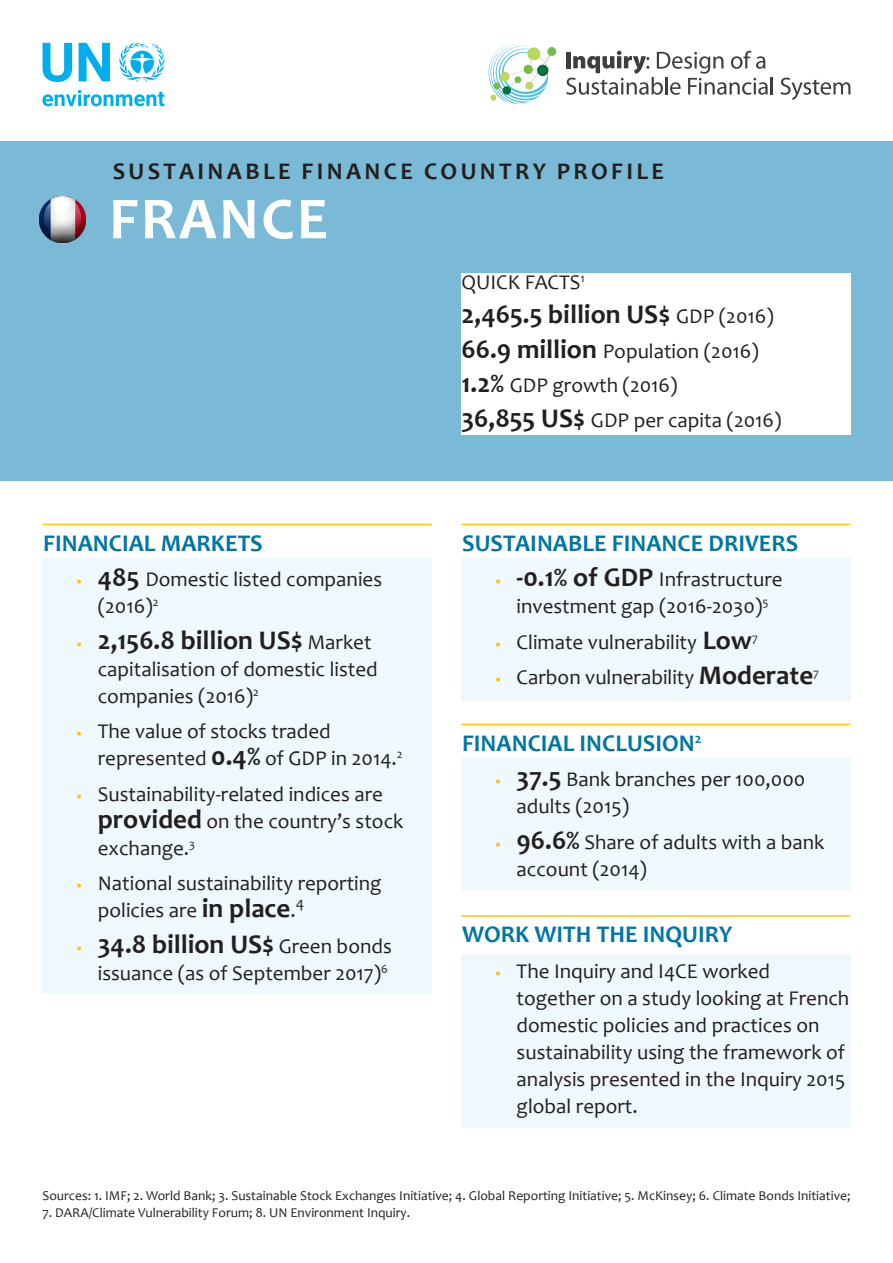
<style>
.page{position:relative;width:893px;height:1263px;background:#fff}
.page>*{position:absolute;margin:0;border:0;box-sizing:border-box;transform-origin:0 0}
.country_title{font:700 60px "Candara";letter-spacing:.04em;color:#fff}
.quick_facts{font:700 27px "Candara";color:#231f20}
.main_titles{font:700 24px "Candara";color:#0076a3}
.subtitle{font:700 24px "Candara";letter-spacing:.14em;color:#231f20}
.quick_facts-2{font:21px/27px "Candara";color:#231f20}
.source{font:13.5px "Candara";color:#231f20}
.s1{color:#fbc30d}
.s2{font-weight:700;font-size:27px}
.s3{font-weight:400;font-size:21px}
</style>
<div class="page">
<svg style="left:566px;top:51px;width:207px;height:44px"></svg>
<svg style="left:781px;top:78px;width:69px;height:22px"></svg>
<svg style="left:489px;top:43px;width:68px;height:61px"></svg>
<svg style="left:119px;top:43px;width:46px;height:39px"></svg>
<svg style="left:43px;top:43px;width:29px;height:39px"></svg>
<svg style="left:79px;top:43px;width:31px;height:38px"></svg>
<svg style="left:43px;top:90px;width:121px;height:16px"></svg>
<div style="left:0;top:141px;width:893px;height:339px;background:#7abad6"></div>
<img style="left:38px;top:195px;width:49px;height:49px">
<div style="left:462px;top:274px;width:389px;height:161px;background:#fff"></div>
<hr style="left:43px;top:524px;width:389px;height:1px;background:#fbc30d">
<div style="left:43px;top:558px;width:389px;height:69px;background:#eef8fd"></div>
<div style="left:43px;top:621px;width:389px;height:96px;background:#eef8fd"></div>
<div style="left:43px;top:714px;width:389px;height:67px;background:#eef8fd"></div>
<div style="left:43px;top:777px;width:389px;height:92px;background:#eef8fd"></div>
<div style="left:43px;top:866px;width:389px;height:67px;background:#eef8fd"></div>
<div style="left:43px;top:925px;width:389px;height:69px;background:#eef8fd"></div>
<hr style="left:461px;top:524px;width:389px;height:1px;background:#fbc30d">
<div style="left:461px;top:558px;width:389px;height:69px;background:#eef8fd"></div>
<div style="left:461px;top:621px;width:389px;height:44px;background:#eef8fd"></div>
<div style="left:461px;top:656px;width:389px;height:44px;background:#eef8fd"></div>
<hr style="left:461px;top:724px;width:389px;height:1px;background:#fbc30d">
<div style="left:461px;top:758px;width:389px;height:69px;background:#eef8fd"></div>
<div style="left:461px;top:821px;width:389px;height:69px;background:#eef8fd"></div>
<hr style="left:461px;top:915px;width:389px;height:2px;background:#fbc30d">
<div style="left:461px;top:954px;width:389px;height:173px;background:#eef8fd"></div>
<p class="subtitle" style="left:113px;top:156px;width:553px">SUSTAINABLE FINANCE COUNTRY PROFILE</p>
<p class="country_title" style="left:109px;top:181px;width:221px">FRANCE</p>
<p class="main_titles" style="left:43px;top:528px;width:221px">FINANCIAL MARKETS</p>
<p class="quick_facts-2" style="left:98px;top:566px;width:286px;text-indent:-21px"><span class="s1">▪</span> <span class="s2">485</span> Domestic listed companies (2016)<sup>2</sup></p>
<p class="quick_facts" style="left:77px;top:623px;width:297px"><span class="s1">▪</span> 2,156.8 billion US$ <span class="s3">Market</span></p>
<p class="quick_facts-2" style="left:98px;top:655px;width:281px">capitalisation of domestic listed companies (2016)<sup>2</sup></p>
<p class="quick_facts-2" style="left:98px;top:718px;width:306px;text-indent:-21px"><span class="s1">▪</span> The value of stocks traded represented <span class="s2">0.4%</span> of GDP in 2014.<sup>2</sup></p>
<p class="quick_facts-2" style="left:98px;top:780px;width:307px;text-indent:-21px"><span class="s1">▪</span> Sustainability-related indices are <span class="s2">provided</span> on the country’s stock exchange.<sup>3</sup></p>
<p class="quick_facts-2" style="left:98px;top:870px;width:285px;text-indent:-21px"><span class="s1">▪</span> National sustainability reporting policies are <span class="s2">in place</span>.<sup>4</sup></p>
<p class="quick_facts" style="left:77px;top:927px;width:317px"><span class="s1">▪</span> 34.8 billion US$ <span class="s3">Green bonds</span></p>
<p class="quick_facts-2" style="left:98px;top:959px;width:292px">issuance (as of September 2017)<sup>6</sup></p>
<p class="quick_facts-2" style="left:462px;top:268px;width:125px">QUICK FACTS<sup>1</sup></p>
<p class="quick_facts" style="left:462px;top:298px;width:314px">2,465.5 billion US$ <span class="s3">GDP (2016)</span></p>
<p class="quick_facts-2" style="left:462px;top:337px;width:299px"><span class="s2">66.9 million</span> Population (2016)</p>
<p class="quick_facts-2" style="left:462px;top:372px;width:218px"><span class="s2">1.2%</span> GDP growth (2016)</p>
<p class="quick_facts-2" style="left:462px;top:406px;width:322px"><span class="s2">36,855 US$</span> GDP per capita (2016)</p>
<p class="main_titles" style="left:462px;top:528px;width:338px">SUSTAINABLE FINANCE DRIVERS</p>
<p class="quick_facts-2" style="left:495px;top:566px;width:289px;text-align:center"><span class="s1">▪</span> <span class="s2">-0.1% of GDP</span> Infrastructure investment gap (2016-2030)<sup>5</sup></p>
<p class="quick_facts-2" style="left:495px;top:628px;width:264px"><span class="s1">▪</span> Climate vulnerability <span class="s2">Low</span><sup>7</sup></p>
<p class="quick_facts-2" style="left:495px;top:664px;width:325px"><span class="s1">▪</span> Carbon vulnerability <span class="s2">Moderate</span><sup>7</sup></p>
<p class="main_titles" style="left:462px;top:728px;width:241px">FINANCIAL INCLUSION<sup>2</sup></p>
<p class="quick_facts-2" style="left:517px;top:766px;width:290px;text-indent:-21px"><span class="s1">▪</span> <span class="s2">37.5</span> Bank branches per 100,000 adults (2015)</p>
<p class="quick_facts-2" style="left:517px;top:828px;width:309px;text-indent:-21px"><span class="s1">▪</span> <span class="s2">96.6%</span> Share of adults with a bank account (2014)</p>
<p class="main_titles" style="left:462px;top:919px;width:272px">WORK WITH THE INQUIRY</p>
<p class="quick_facts-2" style="left:517px;top:957px;width:334px;text-indent:-21px"><span class="s1">▪</span> The Inquiry and I4CE worked together on a study looking at French domestic policies and practices on sustainability using the framework of analysis presented in the Inquiry 2015 global report.</p>
<p class="source" style="left:43px;top:1187px;width:809px">Sources: 1. IMF; 2. World Bank; 3. Sustainable Stock Exchanges Initiative; 4. Global Reporting Initiative; 5. McKinsey; 6. Climate Bonds Initiative;</p>
<p class="source" style="left:43px;top:1204px;width:369px">7. DARA/Climate Vulnerability Forum; 8. UN Environment Inquiry.</p>
</div>
